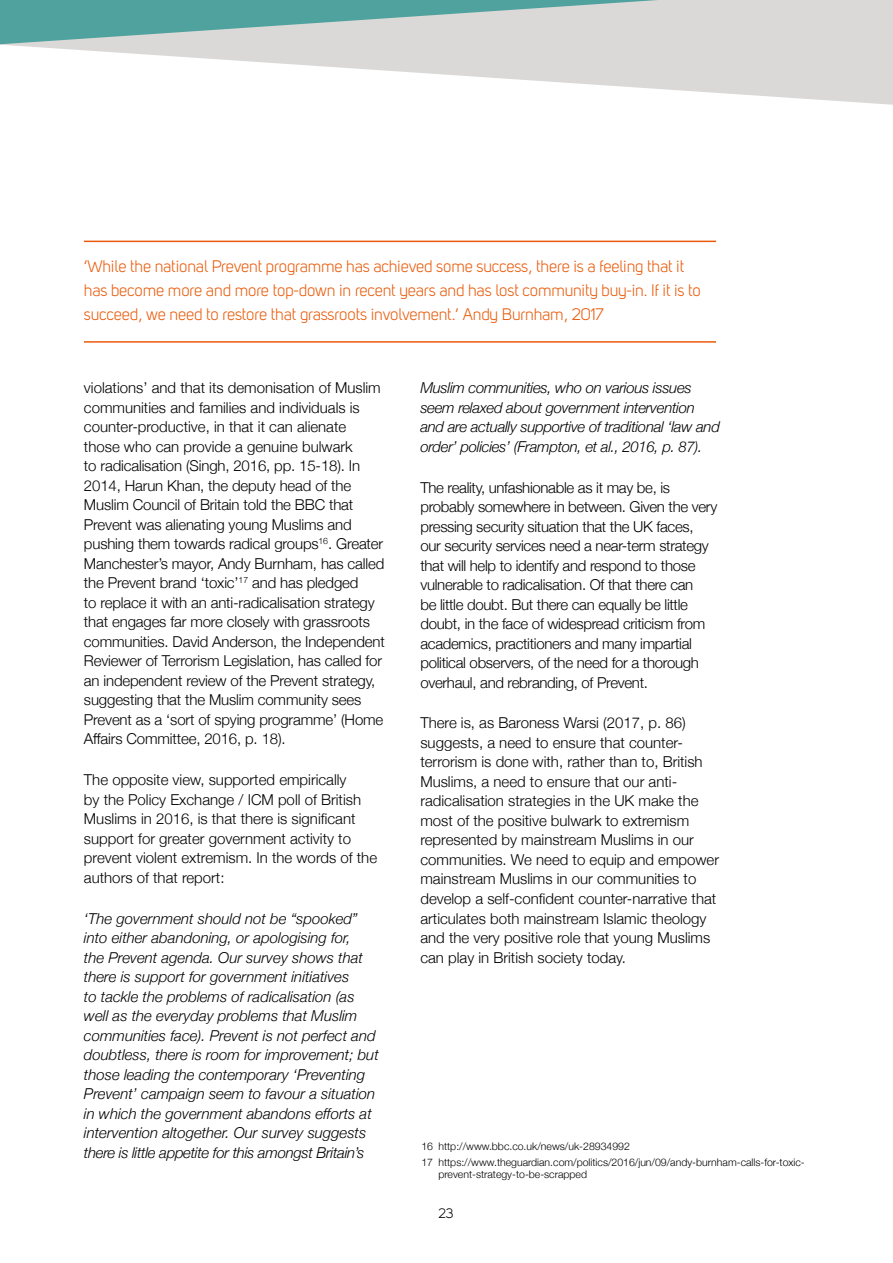
<style>
.page{position:relative;width:893px;height:1263px;background:#fff}
.page>*{position:absolute;margin:0;border:0;box-sizing:border-box;transform-origin:0 0}
.t1{font:16.5px/24px "Uni Sans Book";letter-spacing:-.01em;color:#ea5b0b}
.t2{font:300 15px/19.5px "Helvetica Neue";letter-spacing:-.01em;color:#000}
.t3{font:italic 300 15px/19.5px "Helvetica Neue";color:#000}
.t4{font:italic 300 15px/19.5px "Helvetica Neue";letter-spacing:-.02em;color:#000}
.t5{font:13.5px "Uni Sans Book";color:#000}
.t6{font:300 10.5px/16.2px "Helvetica Neue";color:#000}
</style>
<div class="page">
<svg style="left:0;top:0;width:893px;height:105px;fill:#dbd9d7"></svg>
<hr style="left:84px;top:241px;width:632px;height:1px;background:#ea5b0b">
<hr style="left:84px;top:341px;width:632px;height:2px;background:#ea5b0b">
<p class="t1" style="left:84px;top:254px;width:618px">‘While the national Prevent programme has achieved some success, there is a feeling that it has become more and more top-down in recent years and has lost community buy-in. If it is to succeed, we need to restore that grassroots involvement.’ Andy Burnham, 2017</p>
<p class="t2" style="left:84px;top:377px;width:302px">violations’ and that its demonisation of Muslim communities and families and individuals is counter-productive, in that it can alienate those who can provide a genuine bulwark<br>to radicalisation (Singh, 2016, pp. 15-18). In 2014, Harun Khan, the deputy head of the Muslim Council of Britain told the BBC that Prevent was alienating young Muslims and pushing them towards radical groups<sup>16</sup>. Greater Manchester’s mayor, Andy Burnham, has called the Prevent brand ‘toxic’<sup>17</sup> and has pledged<br>to replace it with an anti-radicalisation strategy that engages far more closely with grassroots communities. David Anderson, the Independent Reviewer of Terrorism Legislation, has called for an independent review of the Prevent strategy, suggesting that the Muslim community sees Prevent as a ‘sort of spying programme’ (Home Affairs Committee, 2016, p. 18).</p>
<p class="t2" style="left:84px;top:769px;width:295px">The opposite view, supported empirically<br>by the Policy Exchange / ICM poll of British Muslims in 2016, is that there is significant support for greater government activity to prevent violent extremism. In the words of the authors of that report:</p>
<p class="t3" style="left:84px;top:907px;width:296px">‘The government should not be “spooked” into either abandoning, or apologising for,<br>the Prevent agenda. Our survey shows that there is support for government initiatives<br>to tackle the problems of radicalisation (as well as the everyday problems that Muslim communities face). Prevent is not perfect and doubtless, there is room for improvement; but those leading the contemporary ‘Preventing Prevent’ campaign seem to favour a situation in which the government abandons efforts at intervention altogether. Our survey suggests there is little appetite for this amongst Britain’s</p>
<p class="t4" style="left:420px;top:377px;width:301px">Muslim communities, who on various issues seem relaxed about government intervention and are actually supportive of traditional ‘law and order’ policies’ (Frampton, et al., 2016, p. 87).</p>
<p class="t2" style="left:420px;top:476px;width:298px">The reality, unfashionable as it may be, is probably somewhere in between. Given the very pressing security situation that the UK faces, our security services need a near-term strategy that will help to identify and respond to those vulnerable to radicalisation. Of that there can<br>be little doubt. But there can equally be little doubt, in the face of widespread criticism from academics, practitioners and many impartial political observers, of the need for a thorough overhaul, and rebranding, of Prevent.</p>
<p class="t2" style="left:420px;top:712px;width:300px">There is, as Baroness Warsi (2017, p. 86) suggests, a need to ensure that counter&shy;terrorism is done with, rather than to, British Muslims, a need to ensure that our anti&shy;radicalisation strategies in the UK make the most of the positive bulwark to extremism represented by mainstream Muslims in our communities. We need to equip and empower mainstream Muslims in our communities to develop a self-confident counter-narrative that articulates both mainstream Islamic theology and the very positive role that young Muslims can play in British society today.</p>
<p class="t6" style="left:421px;top:1137px;width:385px">16 http://www.bbc.co.uk/news/uk-28934992<br>17 https://www.theguardian.com/politics/2016/jun/09/andy-burnham-calls-for-toxic-</p>
<p class="t6" style="left:438px;top:1165px;width:150px">prevent-strategy-to-be-scrapped</p>
<p class="t5" style="left:438px;top:1205px;width:17px">23</p>
</div>
